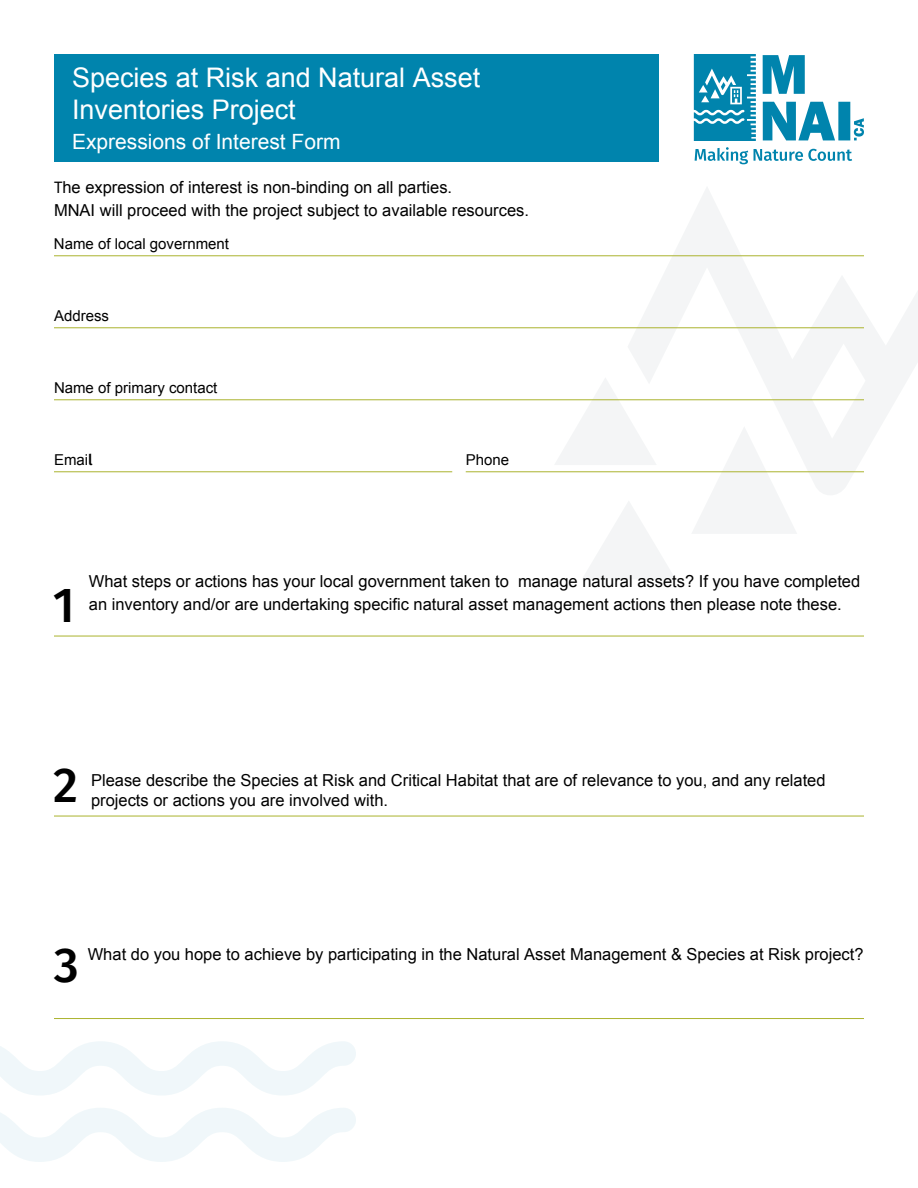
<style>
.page{position:relative;width:918px;height:1188px;background:#fff}
.page>*{position:absolute;margin:0;border:0;box-sizing:border-box;transform-origin:0 0}
.t1{font:500 49.05px "Fira Sans";color:#000}
.t2{font:27px/32.4px "Arial";color:#fff}
.t3{font:21px "Arial";color:#fff}
.t4{font:16.5px/23.1px "Arial";color:#000}
.t5{font:15px "Arial";color:#000}
.s1{font-family:"Fira Sans"}
.s2{font-family:"Fira Sans";font-weight:500}
</style>
<div class="page">
<svg style="left:554px;top:188px;width:364px;height:391px"></svg>
<svg style="left:0;top:1108px;width:356px;height:54px"></svg>
<svg style="left:0;top:1041px;width:356px;height:54px"></svg>
<div style="left:54px;top:54px;width:604px;height:108px;background:#0084ad"></div>
<svg style="left:694px;top:54px;width:62px;height:87px"></svg>
<svg style="left:763px;top:55px;width:42px;height:39px"></svg>
<svg style="left:763px;top:102px;width:101px;height:38px"></svg>
<svg style="left:695px;top:147px;width:157px;height:17px"></svg>
<hr style="left:54px;top:255px;width:810px;height:1px;background:#abb32e">
<hr style="left:54px;top:327px;width:810px;height:1px;background:#abb32e">
<hr style="left:54px;top:399px;width:810px;height:1px;background:#abb32e">
<hr style="left:54px;top:471px;width:398px;height:1px;background:#abb32e">
<hr style="left:466px;top:471px;width:398px;height:1px;background:#abb32e">
<hr style="left:54px;top:636px;width:810px;height:1px;background:#abb32e">
<hr style="left:54px;top:816px;width:810px;height:1px;background:#abb32e">
<hr style="left:54px;top:1018px;width:810px;height:1px;background:#abb32e">
<h2 class="t2" style="left:72px;top:61px;width:410px">Species at Risk and Natural Asset<br>Inventories Project</h2>
<p class="t3" style="left:72px;top:128px;width:270px">Expressions of Interest Form</p>
<p class="t4" style="left:54px;top:176px;width:477px"><span class="s1">T</span>he expression of interest is non-binding on all parties.<br>MNAI will proceed with the project subject to available resources.</p>
<p class="t5" style="left:54px;top:234px;width:177px">Name of local government</p>
<p class="t5" style="left:54px;top:306px;width:57px">Address</p>
<p class="t5" style="left:54px;top:378px;width:165px">Name of primary contact</p>
<p class="t5" style="left:54px;top:450px;width:40px">Emai<span class="s2">l</span></p>
<p class="t5" style="left:466px;top:450px;width:45px">Phone</p>
<h1 class="t1" style="left:53px;top:571px;width:24px">1</h1>
<p class="t4" style="left:89px;top:570px;width:773px;line-height:22.5px">What steps or actions has your local government taken to manage natural assets? If you have completed an inventory and/or are undertaking specific natural asset management actions then please note these.</p>
<h1 class="t1" style="left:53px;top:751px;width:26px">2</h1>
<p class="t4" style="left:91px;top:771px;width:736px;line-height:19.8px">Please describe the Species at Risk and Critical Habitat that are of relevance to you, and any related projects or actions you are involved with.</p>
<h1 class="t1" style="left:54px;top:931px;width:27px">3</h1>
<p class="t4" style="left:88px;top:943px;width:777px">What do you hope to achieve by participating in the Natural Asset Management &amp; Species at Risk project?</p>
</div>
